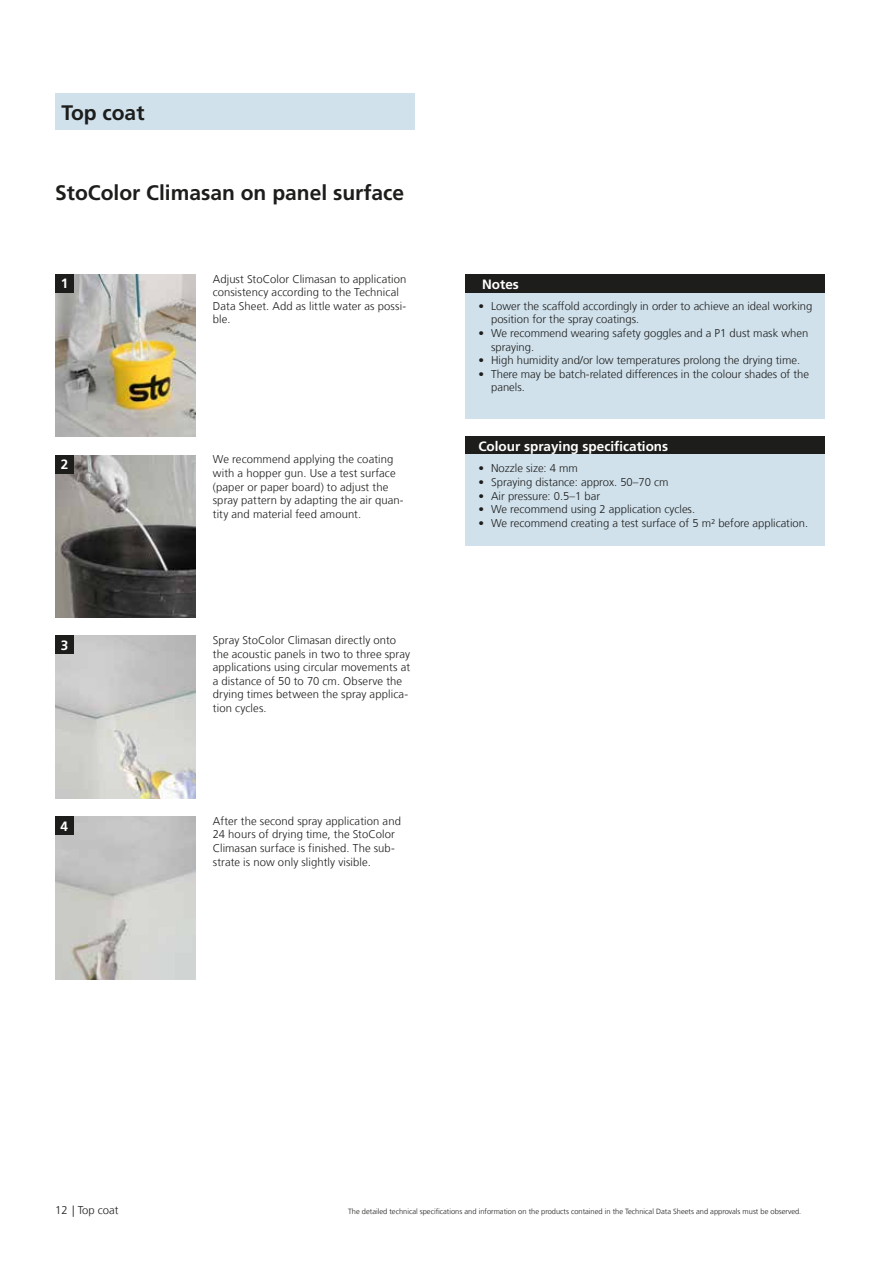
<style>
.page{position:relative;width:893px;height:1263px;background:#fff}
.page>*{position:absolute;margin:0;border:0;box-sizing:border-box;transform-origin:0 0}
.t1{font:700 21px "Sto Frutiger";color:#1d1d1b}
.t2{font:700 13.5px "Sto Frutiger";color:#fff}
.t3{font:300 11.25px/13.5px "Sto Frutiger";letter-spacing:.005em;color:#1d1d1b}
.t4{font:300 7.5px "Sto Frutiger";color:#1d1d1b}
</style>
<div class="page">
<img style="left:55px;top:455px;width:141px;height:163px">
<div style="left:55px;top:94px;width:360px;height:36px;background:#d0e1ec"></div>
<div style="left:466px;top:274px;width:359px;height:145px;background:#d0e1ec"></div>
<div style="left:466px;top:274px;width:359px;height:19px;background:#1d1d1b"></div>
<img style="left:55px;top:274px;width:141px;height:163px">
<div style="left:55px;top:274px;width:19px;height:18px;background:#1d1d1b"></div>
<div style="left:55px;top:455px;width:19px;height:18px;background:#1d1d1b"></div>
<img style="left:55px;top:636px;width:141px;height:162px">
<div style="left:55px;top:636px;width:19px;height:18px;background:#1d1d1b"></div>
<img style="left:55px;top:816px;width:141px;height:163px">
<div style="left:55px;top:816px;width:18px;height:18px;background:#1d1d1b"></div>
<div style="left:466px;top:437px;width:359px;height:108px;background:#d0e1ec"></div>
<div style="left:466px;top:437px;width:359px;height:17px;background:#1d1d1b"></div>
<h1 class="t1" style="left:62px;top:100px;width:84px">Top coat</h1>
<h1 class="t1" style="left:55px;top:180px;width:350px">StoColor Climasan on panel surface</h1>
<p class="t2" style="left:61px;top:276px;width:9px">1</p>
<p class="t3" style="left:213px;top:272px;width:195px">Adjust StoColor Climasan to application consistency according to the Technical<br>Data Sheet. Add as little water as possi&shy;ble.</p>
<p class="t2" style="left:61px;top:456px;width:9px">2</p>
<p class="t3" style="left:213px;top:453px;width:192px">We recommend applying the coating with a hopper gun. Use a test surface (paper or paper board) to adjust the spray pattern by adapting the air quan&shy;tity and material feed amount.</p>
<p class="t2" style="left:61px;top:637px;width:9px">3</p>
<p class="t3" style="left:213px;top:634px;width:199px">Spray StoColor Climasan directly onto the acoustic panels in two to three spray applications using circular movements at a distance of 50 to 70 cm. Observe the drying times between the spray applica&shy;tion cycles.</p>
<p class="t2" style="left:61px;top:818px;width:9px">4</p>
<p class="t3" style="left:213px;top:814px;width:190px">After the second spray application and 24 hours of drying time, the StoColor Climasan surface is finished. The sub&shy;strate is now only slightly visible.</p>
<p class="t2" style="left:482px;top:276px;width:38px">Notes</p>
<p class="t3" style="left:491px;top:299px;width:323px;text-indent:-13px">• Lower the scaffold accordingly in order to achieve an ideal working position for the spray coatings.</p>
<p class="t3" style="left:491px;top:326px;width:319px;text-indent:-13px">• We recommend wearing safety goggles and a P1 dust mask when spraying.</p>
<p class="t3" style="left:478px;top:353px;width:323px">• High humidity and/or low temperatures prolong the drying time.</p>
<p class="t3" style="left:491px;top:367px;width:319px;text-indent:-13px">• There may be batch-related differences in the colour shades of the panels.</p>
<p class="t2" style="left:478px;top:438px;width:191px">Colour spraying specifications</p>
<p class="t3" style="left:478px;top:462px;width:101px">• Nozzle size: 4 mm</p>
<p class="t3" style="left:478px;top:475px;width:192px">• Spraying distance: approx. 50–70 cm</p>
<p class="t3" style="left:478px;top:489px;width:123px">• Air pressure: 0.5–1 bar</p>
<p class="t3" style="left:478px;top:503px;width:218px">• We recommend using 2 application cycles.</p>
<p class="t3" style="left:478px;top:516px;width:331px">• We recommend creating a test surface of 5 m² before application.</p>
<p class="t3" style="left:55px;top:1203px;width:65px">12 | Top coat</p>
<p class="t4" style="left:348px;top:1207px;width:455px">The detailed technical specifications and information on the products contained in the Technical Data Sheets and approvals must be observed.</p>
</div>
